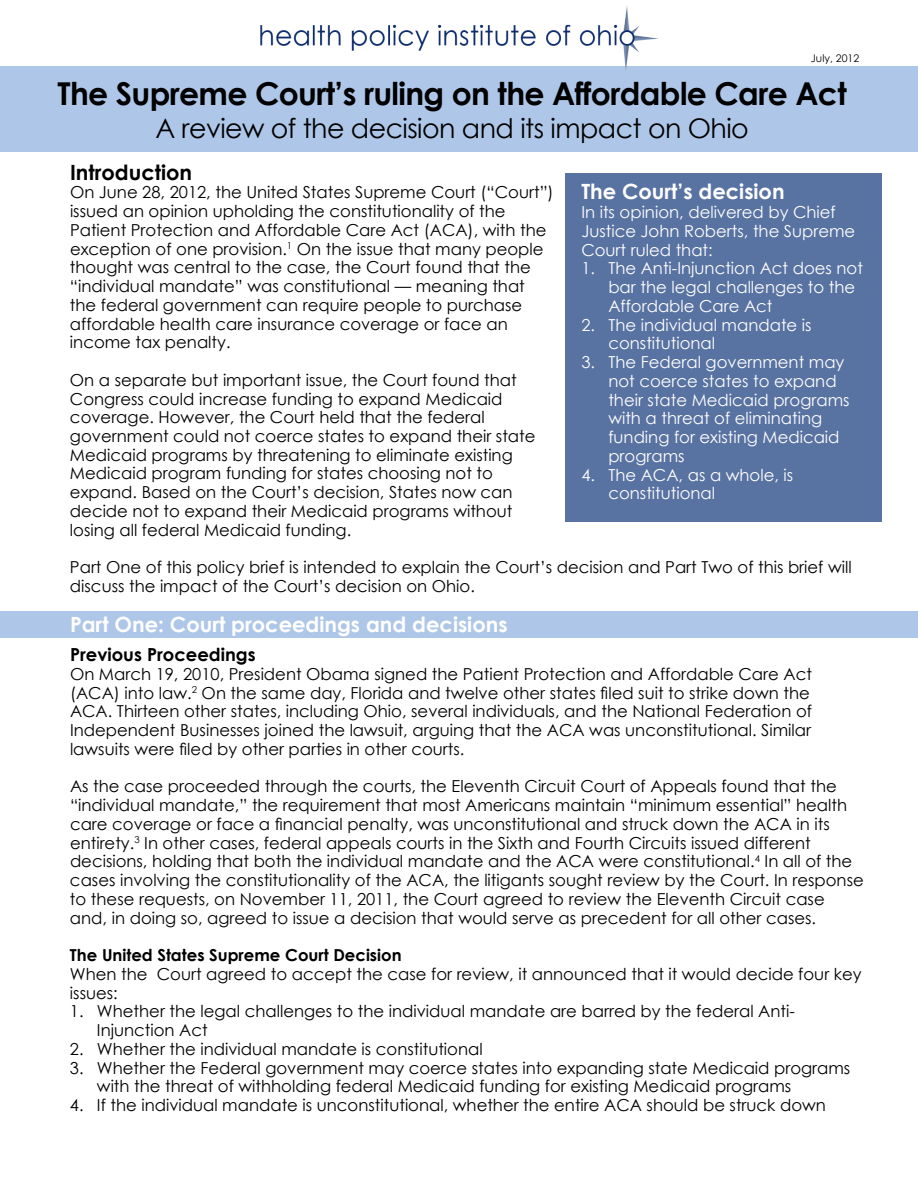
<style>
.page{position:relative;width:918px;height:1188px;background:#fff}
.page>*{position:absolute;margin:0;border:0;box-sizing:border-box;transform-origin:0 0}
.t1{font:700 31.5px "Century Gothic";letter-spacing:-.02em;color:#000}
.t2{font:27px "Century Gothic";letter-spacing:-.02em;color:#000}
.t3{font:700 21px "Century Gothic";color:#fff}
.t4{font:700 21px "Century Gothic";color:#000}
.t5{font:700 18px "Century Gothic";color:#000}
.t6{font:16.5px/18.8px "Century Gothic";color:#000}
.t7{font:16.5px/18.8px "Century Gothic";color:#fff}
.t8{font:700 16.5px "Century Gothic";color:#000}
.t9{font:10.5px "Century Gothic";color:#000}
</style>
<div class="page">
<div style="left:0;top:611px;width:918px;height:27px;background:#aec7e8"></div>
<div style="left:0;top:66px;width:918px;height:86px;background:#aec7e8"></div>
<img style="left:260px;top:6px;width:399px;height:64px">
<div style="left:565px;top:173px;width:317px;height:349px;background:#5872a2"></div>
<p class="t9" style="left:811px;top:51px;width:50px">July, 2012</p>
<h1 class="t1" style="left:58px;top:69px;width:791px">The Supreme Court’s ruling on the Affordable Care Act</h1>
<h2 class="t2" style="left:155px;top:109px;width:595px">A review of the decision and its impact on Ohio</h2>
<p class="t4" style="left:70px;top:156px;width:124px">Introduction</p>
<p class="t6" style="left:70px;top:183px;width:485px">On June 28, 2012, the United States Supreme Court (“Court”) issued an opinion upholding the constitutionality of the Patient Protection and Affordable Care Act (ACA), with the exception of one provision.<sup>1</sup> On the issue that many people thought was central to the case, the Court found that the “individual mandate” was constitutional — meaning that the federal government can require people to purchase affordable health care insurance coverage or face an income tax penalty.</p>
<p class="t6" style="left:70px;top:370px;width:467px">On a separate but important issue, the Court found that Congress could increase funding to expand Medicaid coverage. However, the Court held that the federal government could not coerce states to expand their state Medicaid programs by threatening to eliminate existing Medicaid program funding for states choosing not to expand. Based on the Court’s decision, States now can decide not to expand their Medicaid programs without losing all federal Medicaid funding.</p>
<p class="t6" style="left:70px;top:558px;width:783px">Part One of this policy brief is intended to explain the Court’s decision and Part Two of this brief will discuss the impact of the Court’s decision on Ohio.</p>
<p class="t3" style="left:70px;top:608px;width:439px">Part One: Court proceedings and decisions</p>
<p class="t5" style="left:70px;top:641px;width:187px">Previous Proceedings</p>
<p class="t6" style="left:70px;top:664px;width:744px">On March 19, 2010, President Obama signed the Patient Protection and Affordable Care Act (ACA) into law.<sup>2</sup> On the same day, Florida and twelve other states filed suit to strike down the ACA. Thirteen other states, including Ohio, several individuals, and the National Federation of Independent Businesses joined the lawsuit, arguing that the ACA was unconstitutional. Similar lawsuits were filed by other parties in other courts.</p>
<p class="t6" style="left:70px;top:777px;width:795px">As the case proceeded through the courts, the Eleventh Circuit Court of Appeals found that the “individual mandate,” the requirement that most Americans maintain “minimum essential” health care coverage or face a financial penalty, was unconstitutional and struck down the ACA in its entirety.<sup>3</sup> In other cases, federal appeals courts in the Sixth and Fourth Circuits issued different decisions, holding that both the individual mandate and the ACA were constitutional.<sup>4</sup> In all of the cases involving the constitutionality of the ACA, the litigants sought review by the Court. In response to these requests, on November 11, 2011, the Court agreed to review the Eleventh Circuit case and, in doing so, agreed to issue a decision that would serve as precedent for all other cases.</p>
<p class="t8" style="left:70px;top:943px;width:333px">The United States Supreme Court Decision</p>
<p class="t6" style="left:70px;top:964px;width:793px">When the Court agreed to accept the case for review, it announced that it would decide four key issues:</p>
<p class="t6" style="left:97px;top:1002px;width:699px;text-indent:-27px">1. Whether the legal challenges to the individual mandate are barred by the federal Anti-<br>Injunction Act</p>
<p class="t6" style="left:70px;top:1039px;width:414px">2. Whether the individual mandate is constitutional</p>
<p class="t6" style="left:97px;top:1058px;width:755px;text-indent:-27px">3. Whether the Federal government may coerce states into expanding state Medicaid programs with the threat of withholding federal Medicaid funding for existing Medicaid programs</p>
<p class="t6" style="left:70px;top:1095px;width:758px">4. If the individual mandate is unconstitutional, whether the entire ACA should be struck down</p>
<p class="t3" style="left:581px;top:176px;width:205px">The Court’s decision</p>
<p class="t7" style="left:581px;top:203px;width:275px">In its opinion, delivered by Chief<br>Justice John Roberts, the Supreme<br>Court ruled that:</p>
<p class="t7" style="left:608px;top:259px;width:256px;text-indent:-27px">1. The Anti-Injunction Act does not bar the legal challenges to the<br>Affordable Care Act</p>
<p class="t7" style="left:608px;top:315px;width:205px;text-indent:-27px">2. The individual mandate is constitutional</p>
<p class="t7" style="left:608px;top:353px;width:243px;text-indent:-27px">3. The Federal government may not coerce states to expand their state Medicaid programs with a threat of eliminating funding for existing Medicaid programs</p>
<p class="t7" style="left:608px;top:465px;width:186px;text-indent:-27px">4. The ACA, as a whole, is constitutional</p>
</div>
